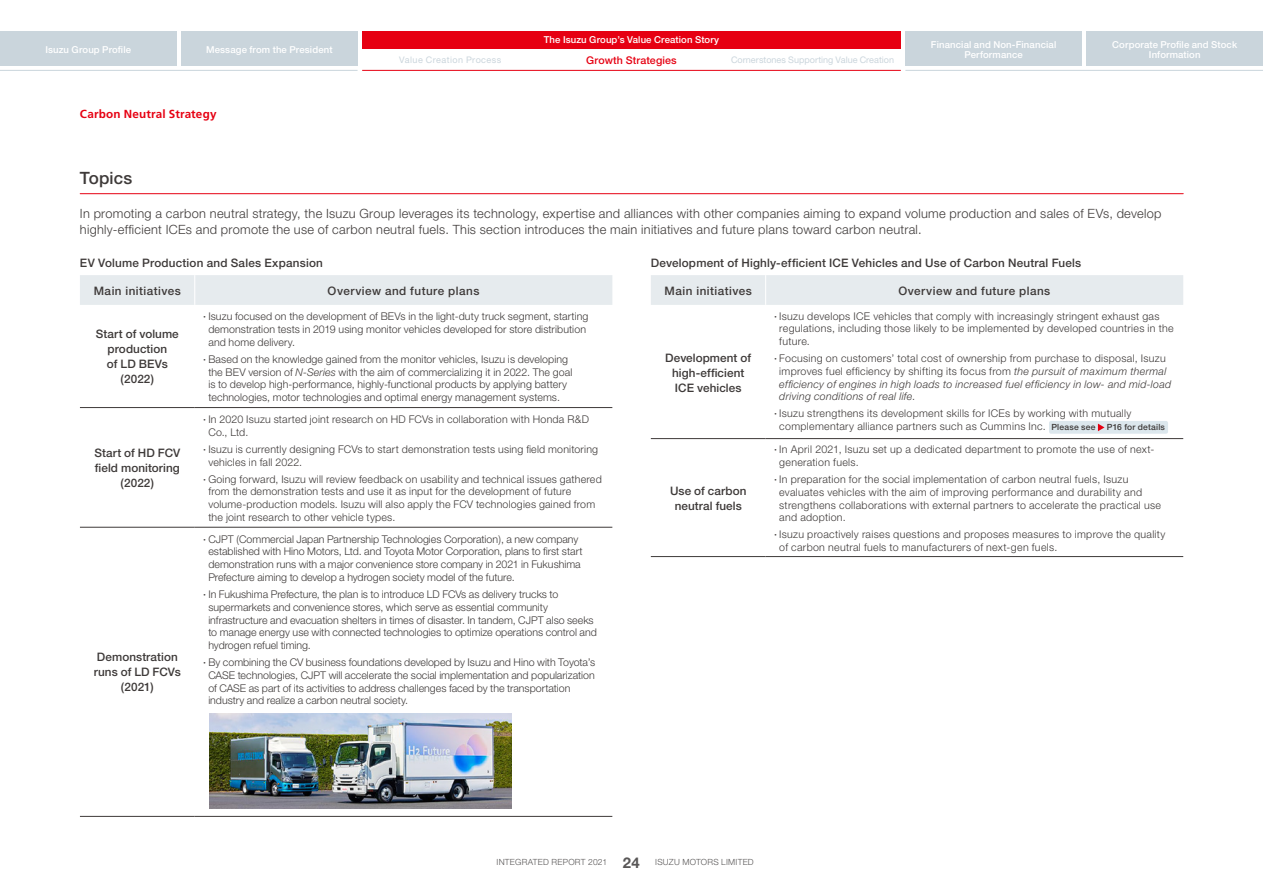
<style>
.page{position:relative;width:1263px;height:893px;background:#fff}
.page>*{position:absolute;margin:0;border:0;box-sizing:border-box;transform-origin:0 0}
.t1{font:500 16.95px "Helvetica Neue";letter-spacing:.01em;color:#3e3a39}
.t2{font:300 12.75px/15.9px "Helvetica Neue";letter-spacing:.02em;color:#3e3a39}
.t3{font:500 11.7px/14.9px "Helvetica Neue";letter-spacing:.015em;color:#3e3a39;text-align:center}
.t4{font:500 11.7px "Helvetica Neue";letter-spacing:.04em;color:#3e3a39}
.t5{font:700 11.7px "Frutiger";letter-spacing:.015em;color:#e60012}
.t6{font:300 10.65px/12.8px "Helvetica Neue";letter-spacing:.01em;color:#3e3a39}
.t7{font:300 10.65px/12.8px "Helvetica Neue";letter-spacing:.03em;color:#3e3a39}
.t8{font:italic 300 10.65px/12.8px "Helvetica Neue";letter-spacing:.03em;color:#3e3a39}
.t9{font:500 10.65px "Helvetica Neue";letter-spacing:.01em;color:#e60012}
.t10{font:500 9.6px/9.6px "Helvetica Neue";letter-spacing:.015em;color:#fff;text-align:center}
.t11{font:9px "Helvetica Neue";letter-spacing:.005em;color:#cad5dc}
.t12{font:9px "Helvetica Neue";letter-spacing:.045em;color:#cad5dc}
.t13{font:300 8.55px "Helvetica Neue";letter-spacing:.03em;color:#595757}
.t14{font:500 8.55px "Helvetica Neue";letter-spacing:.025em;color:#3e3a39}
.s1{font-weight:500}
.s2{font-style:italic}
.s3{font-weight:500;font-style:normal}
.s4{font-style:normal}
.s5{font-weight:500;font-size:8.55px}
.s6{font-weight:700;font-size:14.85px}
</style>
<div class="page">
<hr style="left:80px;top:193px;width:1103px;height:1px;background:#e60012">
<div style="left:80px;top:275px;width:532px;height:30px;background:#e6ebee"></div>
<hr style="left:80px;top:407px;width:115px;height:1px;background:#3e3a39">
<hr style="left:80px;top:527px;width:115px;height:1px;background:#3e3a39">
<hr style="left:80px;top:816px;width:115px;height:1px;background:#3e3a39">
<hr style="left:194px;top:275px;width:1px;height:30px;background:#fff">
<hr style="left:195px;top:407px;width:417px;height:1px;background:#3e3a39">
<hr style="left:195px;top:527px;width:417px;height:1px;background:#3e3a39">
<hr style="left:195px;top:816px;width:417px;height:1px;background:#3e3a39">
<div style="left:651px;top:275px;width:532px;height:30px;background:#e6ebee"></div>
<hr style="left:651px;top:438px;width:115px;height:1px;background:#3e3a39">
<hr style="left:651px;top:556px;width:115px;height:1px;background:#3e3a39">
<hr style="left:765px;top:275px;width:1px;height:30px;background:#fff">
<hr style="left:766px;top:438px;width:417px;height:1px;background:#3e3a39">
<hr style="left:766px;top:556px;width:417px;height:1px;background:#3e3a39">
<div style="left:1049px;top:421px;width:119px;height:13px;background:#dce7ed;border-radius:2px"></div>
<svg style="left:1098px;top:424px;width:6px;height:7px"></svg>
<img style="left:209px;top:714px;width:302px;height:94px">
<div style="left:0;top:32px;width:176px;height:34px;background:#cad5dc"></div>
<div style="left:181px;top:32px;width:177px;height:34px;background:#cad5dc"></div>
<div style="left:362px;top:32px;width:539px;height:17px;background:#e60012"></div>
<div style="left:905px;top:32px;width:177px;height:34px;background:#cad5dc"></div>
<div style="left:1086px;top:32px;width:177px;height:34px;background:#cad5dc"></div>
<hr style="left:0;top:70px;width:358px;height:1px;background:#cad5dc">
<hr style="left:362px;top:70px;width:539px;height:1px;background:#e60012">
<hr style="left:905px;top:70px;width:358px;height:1px;background:#cad5dc">
<p class="t10" style="left:45px;top:45px;width:87px">Isuzu Group Profile</p>
<p class="t10" style="left:206px;top:45px;width:128px">Message from the President</p>
<p class="t5" style="left:80px;top:107px;width:138px">Carbon Neutral Strategy</p>
<p class="t10" style="left:544px;top:35px;width:177px">The Isuzu Group’s Value Creation Story</p>
<p class="t12" style="left:399px;top:55px;width:104px">Value Creation Process</p>
<p class="t9" style="left:586px;top:54px;width:92px">Growth Strategies</p>
<p class="t11" style="left:731px;top:55px;width:164px">Cornerstones Supporting Value Creation</p>
<p class="t10" style="left:931px;top:40px;width:127px">Financial and Non-Financial<br>Performance</p>
<p class="t10" style="left:1112px;top:40px;width:126px">Corporate Profile and Stock<br>Information</p>
<h1 class="t1" style="left:80px;top:168px;width:54px">Topics</h1>
<p class="t2" style="left:80px;top:205px;width:1083px">In promoting a carbon neutral strategy, the Isuzu Group leverages its technology, expertise and alliances with other companies aiming to expand volume production and sales of EVs, develop highly-efficient ICEs and promote the use of carbon neutral fuels. This section introduces the main initiatives and future plans toward carbon neutral.</p>
<p class="t3" style="left:80px;top:255px;width:244px">EV Volume Production and Sales Expansion</p>
<p class="t4" style="left:94px;top:284px;width:89px">Main initiatives</p>
<p class="t4" style="left:328px;top:284px;width:153px">Overview and future plans</p>
<p class="t3" style="left:96px;top:327px;width:84px">Start of volume production<br>of LD BEVs (2022)</p>
<p class="t6" style="left:208px;top:310px;width:382px;text-indent:-5px"><span class="s1">·</span> Isuzu focused on the development of BEVs in the light-duty truck segment, starting demonstration tests in 2019 using monitor vehicles developed for store distribution and home delivery.</p>
<p class="t6" style="left:208px;top:352px;width:366px;text-indent:-5px"><span class="s1">·</span> Based on the knowledge gained from the monitor vehicles, Isuzu is developing the BEV version of <span class="s2">N-Series</span> with the aim of commercializing it in 2022. The goal is to develop high-performance, highly-functional products by applying battery technologies, motor technologies and optimal energy management systems.</p>
<p class="t3" style="left:94px;top:445px;width:87px">Start of HD FCV field monitoring (2022)</p>
<p class="t3" style="left:94px;top:650px;width:89px">Demonstration runs of LD FCVs (2021)</p>
<p class="t6" style="left:208px;top:413px;width:382px;text-indent:-5px"><span class="s1">·</span> In 2020 Isuzu started joint research on HD FCVs in collaboration with Honda R&amp;D<br>Co., Ltd.</p>
<p class="t6" style="left:208px;top:442px;width:391px;text-indent:-5px"><span class="s1">·</span> Isuzu is currently designing FCVs to start demonstration tests using field monitoring vehicles in fall 2022.</p>
<p class="t6" style="left:208px;top:472px;width:395px;text-indent:-5px"><span class="s1">·</span> Going forward, Isuzu will review feedback on usability and technical issues gathered from the demonstration tests and use it as input for the development of future volume-production models. Isuzu will also apply the FCV technologies gained from the joint research to other vehicle types.</p>
<p class="t6" style="left:208px;top:532px;width:376px;text-indent:-5px"><span class="s1">·</span> CJPT (Commercial Japan Partnership Technologies Corporation), a new company established with Hino Motors, Ltd. and Toyota Motor Corporation, plans to first start demonstration runs with a major convenience store company in 2021 in Fukushima Prefecture aiming to develop a hydrogen society model of the future.</p>
<p class="t6" style="left:208px;top:588px;width:390px;text-indent:-5px"><span class="s1">·</span> In Fukushima Prefecture, the plan is to introduce LD FCVs as delivery trucks to supermarkets and convenience stores, which serve as essential community infrastructure and evacuation shelters in times of disaster. In tandem, CJPT also seeks to manage energy use with connected technologies to optimize operations control and hydrogen refuel timing.</p>
<p class="t6" style="left:208px;top:656px;width:388px;text-indent:-5px"><span class="s1">·</span> By combining the CV business foundations developed by Isuzu and Hino with Toyota’s CASE technologies, CJPT will accelerate the social implementation and popularization of CASE as part of its activities to address challenges faced by the transportation industry and realize a carbon neutral society.</p>
<p class="t3" style="left:651px;top:255px;width:432px">Development of Highly-efficient ICE Vehicles and Use of Carbon Neutral Fuels</p>
<p class="t4" style="left:665px;top:284px;width:89px">Main initiatives</p>
<p class="t4" style="left:898px;top:284px;width:153px">Overview and future plans</p>
<p class="t3" style="left:665px;top:350px;width:87px">Development of high-efficient<br>ICE vehicles</p>
<p class="t3" style="left:670px;top:483px;width:78px">Use of carbon neutral fuels</p>
<p class="t7" style="left:779px;top:309px;width:396px;text-indent:-5px"><span class="s1">·</span> Isuzu develops ICE vehicles that comply with increasingly stringent exhaust gas regulations, including those likely to be implemented by developed countries in the future.</p>
<p class="t8" style="left:779px;top:352px;width:394px;text-indent:-5px"><span class="s3">·</span> <span class="s4">Focusing on customers’ total cost of ownership from purchase to disposal, Isuzu improves fuel efficiency by shifting its focus from</span> the pursuit of maximum thermal efficiency of engines in high loads to increased fuel efficiency in low- and mid-load driving conditions of real life.</p>
<p class="t7" style="left:779px;top:407px;width:354px;text-indent:-5px"><span class="s1">·</span> Isuzu strengthens its development skills for ICEs by working with mutually complementary alliance partners such as Cummins Inc. <span class="s5">Please see</span></p>
<p class="t14" style="left:1107px;top:422px;width:60px">P16 for details</p>
<p class="t7" style="left:779px;top:443px;width:376px;text-indent:-5px"><span class="s1">·</span> In April 2021, Isuzu set up a dedicated department to promote the use of next&shy;generation fuels.</p>
<p class="t7" style="left:779px;top:473px;width:383px;text-indent:-5px"><span class="s1">·</span> In preparation for the social implementation of carbon neutral fuels, Isuzu evaluates vehicles with the aim of improving performance and durability and strengthens collaborations with external partners to accelerate the practical use and adoption.</p>
<p class="t7" style="left:779px;top:528px;width:388px;text-indent:-5px"><span class="s1">·</span> Isuzu proactively raises questions and proposes measures to improve the quality of carbon neutral fuels to manufacturers of next-gen fuels.</p>
<p class="t13" style="left:496px;top:857px;width:259px">INTEGRATED REPORT 2021 <span class="s6">24</span> ISUZU MOTORS LIMITED</p>
</div>
